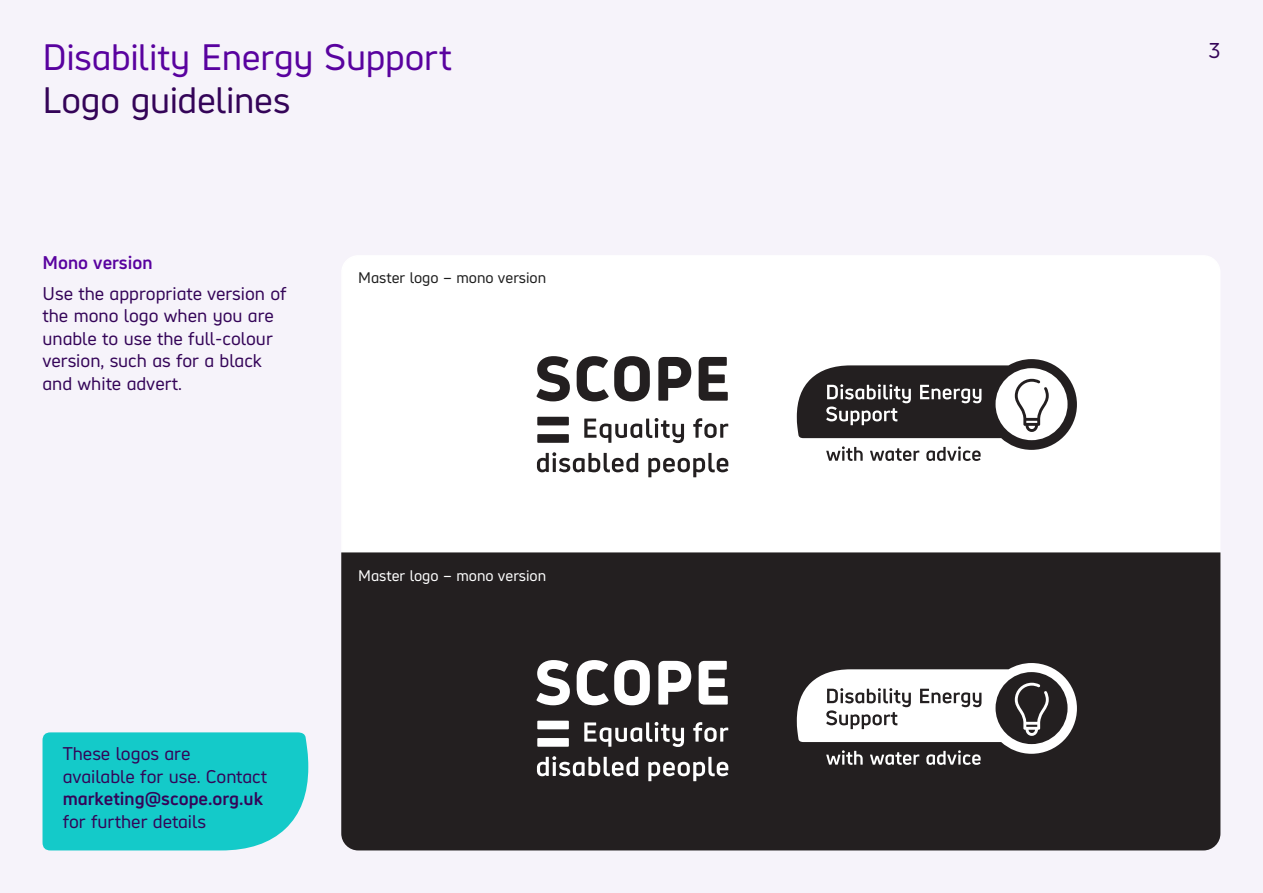
<style>
.page{position:relative;width:1263px;height:893px;background:#f6f3fa}
.page>*{position:absolute;margin:0;border:0;box-sizing:border-box;transform-origin:0 0}
.Section_heading_brig{font:36px "Hargreaves";letter-spacing:-.005em;color:#59029f}
.Section_heading_deep{font:36px "Hargreaves";letter-spacing:-.01em;color:#340458}
.t1{font:21px "Hargreaves";color:#340458}
.Body_copy_deep_purpl{font:18px/22.5px "Hargreaves";color:#340458}
.t2{font:700 18px "Hargreaves";color:#340458}
.Subheading_bright_pu{font:700 18px "Hargreaves";color:#59029f}
.Smallprint_purple{font:15px "Hargreaves";color:#1c1c1c}
.Smallprint_purple-2{font:15px "Hargreaves";color:#fff}
</style>
<div class="page">
<div style="left:43px;top:732px;width:265px;height:118px;background:#14cac9"></div>
<div style="left:342px;top:256px;width:878px;height:322px;background:#fff;border-radius:16px"></div>
<div style="left:341px;top:552px;width:879px;height:298px;background:#231f20"></div>
<svg style="left:797px;top:359px;width:280px;height:102px"></svg>
<svg style="left:536px;top:356px;width:192px;height:45px"></svg>
<div style="left:537px;top:434px;width:32px;height:9px;background:#231f20"></div>
<div style="left:537px;top:417px;width:32px;height:8px;background:#231f20"></div>
<svg style="left:584px;top:418px;width:100px;height:25px"></svg>
<svg style="left:693px;top:418px;width:35px;height:20px"></svg>
<svg style="left:537px;top:452px;width:101px;height:20px"></svg>
<svg style="left:648px;top:453px;width:80px;height:24px"></svg>
<svg style="left:797px;top:663px;width:280px;height:102px"></svg>
<svg style="left:536px;top:660px;width:192px;height:45px"></svg>
<div style="left:537px;top:738px;width:32px;height:9px;background:#fff"></div>
<div style="left:537px;top:721px;width:32px;height:8px;background:#fff"></div>
<svg style="left:584px;top:722px;width:100px;height:25px"></svg>
<svg style="left:693px;top:722px;width:35px;height:20px"></svg>
<svg style="left:537px;top:756px;width:101px;height:20px"></svg>
<svg style="left:648px;top:757px;width:80px;height:24px"></svg>
<p class="Section_heading_brig" style="left:43px;top:34px;width:411px">Disability Energy Support</p>
<p class="Section_heading_deep" style="left:43px;top:77px;width:249px">Logo guidelines</p>
<p class="Subheading_bright_pu" style="left:43px;top:251px;width:112px">Mono version</p>
<p class="Body_copy_deep_purpl" style="left:43px;top:282px;width:245px">Use the appropriate version of the mono logo when you are unable to use the full-colour version, such as for a black and white advert.</p>
<p class="Body_copy_deep_purpl" style="left:63px;top:742px;width:206px">These logos are available for use. Contact</p>
<p class="t2" style="left:63px;top:787px;width:202px">marketing@scope.org.uk</p>
<p class="Body_copy_deep_purpl" style="left:63px;top:810px;width:145px">for further details</p>
<p class="Smallprint_purple" style="left:358px;top:269px;width:189px">Master logo – mono version</p>
<p class="Smallprint_purple-2" style="left:358px;top:566px;width:189px">Master logo – mono version</p>
<p class="t1" style="left:1208px;top:38px;width:13px">3</p>
</div>
